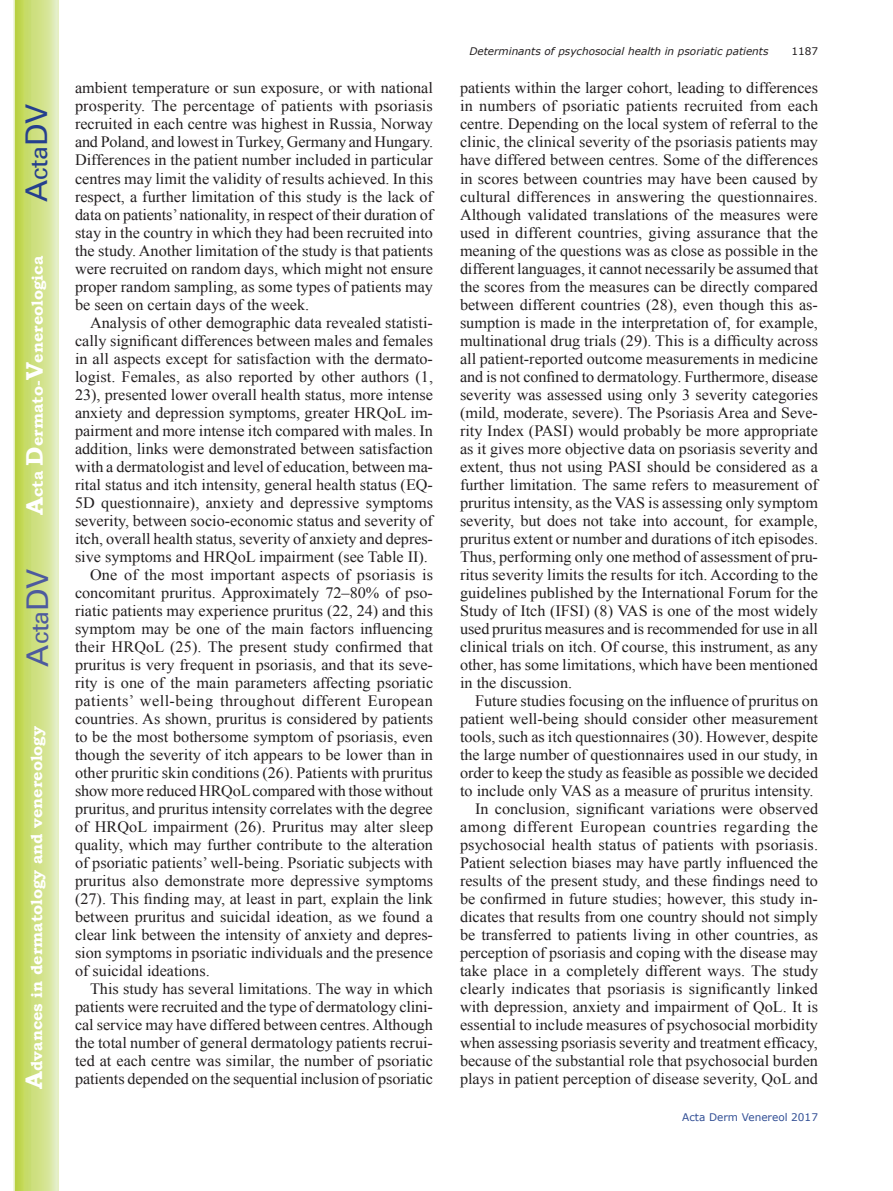
<style>
.page{position:relative;width:893px;height:1191px;background:#fff}
.page>*{position:absolute;margin:0;border:0;box-sizing:border-box;transform-origin:0 0}
.t1{font:30px "Univers";color:#4d5a9e}
.t2{font:30px "Univers";color:#253f8e}
.t3{font:15.75px/18px "Times New Roman";color:#231f20;text-align:justify}
.t4{font:700 15.75px "Bookman Old Style";color:#fff}
.t5{font:15.75px "Times New Roman";letter-spacing:.025em;color:#231f20}
.t6{font:15.75px "Times New Roman";letter-spacing:.03em;color:#231f20}
.t7{font:italic 10.5px "Verdana";color:#231f20}
.t8{font:10.5px "Verdana";color:#324f95}
.t9{font:10.5px "Verdana";color:#231f20}
.s1{font-size:24px}
</style>
<div class="page">
<svg style="left:14px;top:0;width:45px;height:1191px;background:#cfe084"></svg>
<h1 class="t2" style="left:19px;top:202px;width:100px;rotate:-90deg">A<span class="s1">cta</span>DV</h1>
<p class="t4" style="left:28px;top:515px;width:260px;rotate:-90deg"><span class="s1">A</span>cta <span class="s1">D</span>ermato-<span class="s1">V</span>enereologica</p>
<h1 class="t1" style="left:20px;top:666px;width:100px;rotate:-90deg">A<span class="s1">cta</span>DV</h1>
<p class="t4" style="left:27px;top:1088px;width:364px;rotate:-90deg"><span class="s1">A</span>dvances in dermatology and venereology</p>
<p class="t3" style="left:75px;top:79px;width:360px">ambient temperature or sun exposure, or with national prosperity. The percentage of patients with psoriasis recruited in each centre was highest in Russia, Norway and Poland, and lowest in Turkey, Germany and Hungary.<br>Differences in the patient number included in particular centres may limit the validity of results achieved. In this respect, a further limitation of this study is the lack of data on patients’ nationality, in respect of their duration of stay in the country in which they had been recruited into the study. Another limitation of the study is that patients were recruited on random days, which might not ensure proper random sampling, as some types of patients may be seen on certain days of the week.</p>
<p class="t3" style="left:90px;top:313px;width:344px">Analysis of other demographic data revealed statisti-</p>
<p class="t3" style="left:75px;top:331px;width:360px">cally significant differences between males and females</p>
<p class="t3" style="left:75px;top:349px;width:359px">in all aspects except for satisfaction with the dermato-</p>
<p class="t3" style="left:75px;top:367px;width:360px">logist. Females, as also reported by other authors (1,</p>
<p class="t3" style="left:75px;top:385px;width:360px">23), presented lower overall health status, more intense</p>
<p class="t3" style="left:75px;top:403px;width:359px">anxiety and depression symptoms, greater HRQoL im-</p>
<p class="t3" style="left:75px;top:421px;width:360px">pairment and more intense itch compared with males. In</p>
<p class="t3" style="left:75px;top:439px;width:360px">addition, links were demonstrated between satisfaction</p>
<p class="t3" style="left:75px;top:457px;width:359px">with a dermatologist and level of education, between ma-</p>
<p class="t3" style="left:75px;top:475px;width:360px">rital status and itch intensity, general health status (EQ-</p>
<p class="t3" style="left:75px;top:493px;width:360px">5D questionnaire), anxiety and depressive symptoms</p>
<p class="t3" style="left:75px;top:511px;width:360px">severity, between socio-economic status and severity of</p>
<p class="t3" style="left:75px;top:529px;width:359px">itch, overall health status, severity of anxiety and depres-</p>
<p class="t3" style="left:75px;top:547px;width:355px">sive symptoms and HRQoL impairment (see Table II).</p>
<p class="t3" style="left:90px;top:565px;width:345px">One of the most important aspects of psoriasis is</p>
<p class="t3" style="left:75px;top:583px;width:359px">concomitant pruritus. Approximately 72–80% of pso-</p>
<p class="t3" style="left:75px;top:601px;width:360px">riatic patients may experience pruritus (22, 24) and this</p>
<p class="t3" style="left:75px;top:619px;width:359px">symptom may be one of the main factors influencing</p>
<p class="t3" style="left:75px;top:637px;width:360px">their HRQoL (25). The present study confirmed that</p>
<p class="t3" style="left:75px;top:655px;width:359px">pruritus is very frequent in psoriasis, and that its seve-</p>
<p class="t3" style="left:75px;top:673px;width:360px">rity is one of the main parameters affecting psoriatic</p>
<p class="t5" style="left:75px;top:690px;width:359px">patients’ well-being throughout different European</p>
<p class="t3" style="left:75px;top:709px;width:359px">countries. As shown, pruritus is considered by patients</p>
<p class="t3" style="left:75px;top:727px;width:359px">to be the most bothersome symptom of psoriasis, even</p>
<p class="t3" style="left:75px;top:745px;width:359px">though the severity of itch appears to be lower than in</p>
<p class="t3" style="left:75px;top:763px;width:359px">other pruritic skin conditions (26). Patients with pruritus</p>
<p class="t3" style="left:75px;top:781px;width:359px">show more reduced HRQoL compared with those without</p>
<p class="t3" style="left:75px;top:799px;width:359px">pruritus, and pruritus intensity correlates with the degree</p>
<p class="t3" style="left:75px;top:817px;width:360px">of HRQoL impairment (26). Pruritus may alter sleep</p>
<p class="t3" style="left:75px;top:835px;width:360px">quality, which may further contribute to the alteration</p>
<p class="t3" style="left:75px;top:853px;width:360px">of psoriatic patients’ well-being. Psoriatic subjects with</p>
<p class="t3" style="left:75px;top:871px;width:360px">pruritus also demonstrate more depressive symptoms</p>
<p class="t3" style="left:75px;top:889px;width:360px">(27). This finding may, at least in part, explain the link</p>
<p class="t3" style="left:75px;top:907px;width:359px">between pruritus and suicidal ideation, as we found a</p>
<p class="t3" style="left:75px;top:925px;width:359px">clear link between the intensity of anxiety and depres-</p>
<p class="t3" style="left:75px;top:943px;width:359px">sion symptoms in psoriatic individuals and the presence</p>
<p class="t3" style="left:75px;top:961px;width:136px">of suicidal ideations.</p>
<p class="t3" style="left:90px;top:979px;width:344px">This study has several limitations. The way in which</p>
<p class="t3" style="left:75px;top:997px;width:359px">patients were recruited and the type of dermatology clini-</p>
<p class="t3" style="left:75px;top:1015px;width:359px">cal service may have differed between centres. Although</p>
<p class="t3" style="left:75px;top:1033px;width:359px">the total number of general dermatology patients recrui-</p>
<p class="t3" style="left:75px;top:1051px;width:360px">ted at each centre was similar, the number of psoriatic</p>
<p class="t3" style="left:75px;top:1069px;width:360px">patients depended on the sequential inclusion of psoriatic</p>
<p class="t7" style="left:469px;top:44px;width:301px">Determinants of psychosocial health in psoriatic patients</p>
<p class="t9" style="left:791px;top:44px;width:28px">1187</p>
<p class="t3" style="left:460px;top:79px;width:360px">patients within the larger cohort, leading to differences in numbers of psoriatic patients recruited from each centre. Depending on the local system of referral to the clinic, the clinical severity of the psoriasis patients may have differed between centres. Some of the differences in scores between countries may have been caused by cultural differences in answering the questionnaires.<br>Although validated translations of the measures were used in different countries, giving assurance that the meaning of the questions was as close as possible in the different languages, it cannot necessarily be assumed that the scores from the measures can be directly compared between different countries (28), even though this as&shy;sumption is made in the interpretation of, for example, multinational drug trials (29). This is a difficulty across all patient-reported outcome measurements in medicine and is not confined to dermatology. Furthermore, disease severity was assessed using only 3 severity categories (mild, moderate, severe). The Psoriasis Area and Seve&shy;rity Index (PASI) would probably be more appropriate as it gives more objective data on psoriasis severity and extent, thus not using PASI should be considered as a further limitation. The same refers to measurement of pruritus intensity, as the VAS is assessing only symptom severity, but does not take into account, for example, pruritus extent or number and durations of itch episodes.<br>Thus, performing only one method of assessment of pru&shy;ritus severity limits the results for itch. According to the guidelines published by the International Forum for the Study of Itch (IFSI) (8) VAS is one of the most widely used pruritus measures and is recommended for use in all clinical trials on itch. Of course, this instrument, as any other, has some limitations, which have been mentioned in the discussion.</p>
<p class="t3" style="left:475px;top:691px;width:345px">Future studies focusing on the influence of pruritus on</p>
<p class="t3" style="left:460px;top:709px;width:360px">patient well-being should consider other measurement</p>
<p class="t3" style="left:460px;top:727px;width:360px">tools, such as itch questionnaires (30). However, despite</p>
<p class="t3" style="left:460px;top:745px;width:359px">the large number of questionnaires used in our study, in</p>
<p class="t3" style="left:460px;top:763px;width:360px">order to keep the study as feasible as possible we decided</p>
<p class="t3" style="left:460px;top:781px;width:355px">to include only VAS as a measure of pruritus intensity.</p>
<p class="t3" style="left:475px;top:799px;width:345px">In conclusion, significant variations were observed</p>
<p class="t6" style="left:460px;top:816px;width:360px">among different European countries regarding the</p>
<p class="t3" style="left:460px;top:835px;width:360px">psychosocial health status of patients with psoriasis.</p>
<p class="t3" style="left:460px;top:853px;width:360px">Patient selection biases may have partly influenced the</p>
<p class="t3" style="left:460px;top:871px;width:359px">results of the present study, and these findings need to</p>
<p class="t3" style="left:460px;top:889px;width:359px">be confirmed in future studies; however, this study in-</p>
<p class="t3" style="left:460px;top:907px;width:359px">dicates that results from one country should not simply</p>
<p class="t3" style="left:460px;top:925px;width:360px">be transferred to patients living in other countries, as</p>
<p class="t3" style="left:460px;top:943px;width:359px">perception of psoriasis and coping with the disease may</p>
<p class="t3" style="left:460px;top:961px;width:360px">take place in a completely different ways. The study</p>
<p class="t3" style="left:460px;top:979px;width:360px">clearly indicates that psoriasis is significantly linked</p>
<p class="t3" style="left:460px;top:997px;width:359px">with depression, anxiety and impairment of QoL. It is</p>
<p class="t3" style="left:460px;top:1015px;width:360px">essential to include measures of psychosocial morbidity</p>
<p class="t3" style="left:460px;top:1033px;width:359px">when assessing psoriasis severity and treatment efficacy,</p>
<p class="t3" style="left:460px;top:1051px;width:360px">because of the substantial role that psychosocial burden</p>
<p class="t3" style="left:460px;top:1069px;width:359px">plays in patient perception of disease severity, QoL and</p>
<p class="t8" style="left:682px;top:1109px;width:137px">Acta Derm Venereol 2017</p>
</div>
